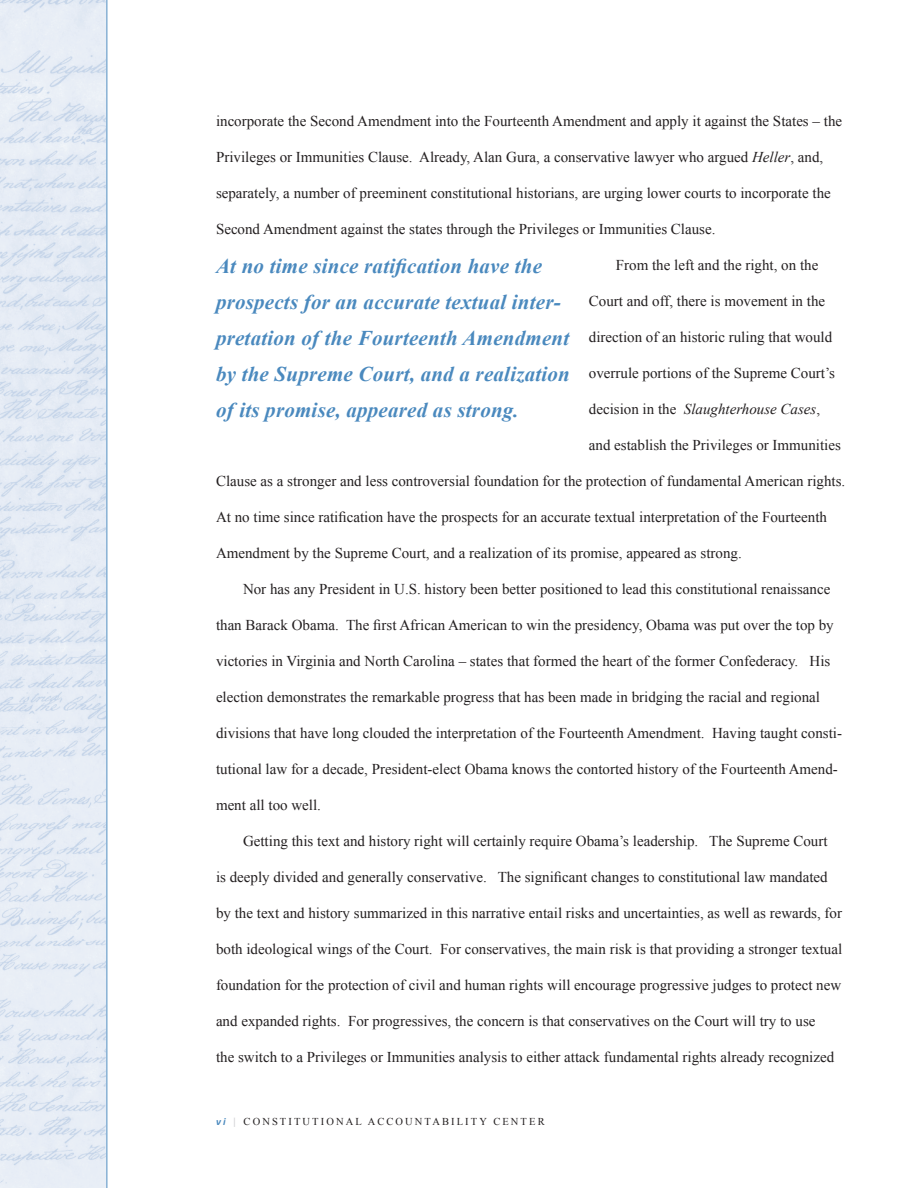
<style>
.page{position:relative;width:918px;height:1188px;background:#fff}
.page>*{position:absolute;margin:0;border:0;box-sizing:border-box;transform-origin:0 0}
.Pullquote{font:italic 700 21px/36px "Times New Roman";letter-spacing:.01em;color:#4a89be}
.Body_Copy{font:15px "Times New Roman";color:#231f20}
.Body_Copy-2{font:italic 15px "Times New Roman";color:#231f20}
.t1{font:10.5px "Times New Roman";letter-spacing:.2em;color:#231f20}
.s1{font-style:italic}
.s2{font-style:normal}
.s3{font-family:"Calibri";font-weight:700;font-style:italic;color:#4a89be}
.s4{font-family:"Calibri";color:#d1d2d4}
</style>
<div class="page">
<img style="left:0;top:0;width:106px;height:1188px">
<hr style="left:106px;top:0;width:1px;height:1188px;background:#4a89be">
<p class="Body_Copy" style="left:216px;top:111px;width:628px">incorporate the Second Amendment into the Fourteenth Amendment and apply it against the States – the</p>
<p class="Body_Copy" style="left:216px;top:147px;width:609px">Privileges or Immunities Clause. Already, Alan Gura, a conservative lawyer who argued <span class="s1">Heller</span>, and,</p>
<p class="Body_Copy" style="left:216px;top:183px;width:616px">separately, a number of preeminent constitutional historians, are urging lower courts to incorporate the</p>
<p class="Body_Copy" style="left:216px;top:219px;width:501px">Second Amendment against the states through the Privileges or Immunities Clause.</p>
<p class="Body_Copy" style="left:616px;top:255px;width:204px">From the left and the right, on the</p>
<p class="Body_Copy" style="left:589px;top:291px;width:238px">Court and off, there is movement in the</p>
<p class="Body_Copy" style="left:589px;top:327px;width:245px">direction of an historic ruling that would</p>
<p class="Body_Copy" style="left:589px;top:363px;width:248px">overrule portions of the Supreme Court’s</p>
<p class="Body_Copy-2" style="left:589px;top:399px;width:233px"><span class="s2">decision in the</span> Slaughterhouse Cases<span class="s2">,</span></p>
<p class="Body_Copy" style="left:589px;top:435px;width:254px">and establish the Privileges or Immunities</p>
<p class="Body_Copy" style="left:216px;top:471px;width:631px">Clause as a stronger and less controversial foundation for the protection of fundamental American rights.</p>
<p class="Body_Copy" style="left:216px;top:507px;width:613px">At no time since ratification have the prospects for an accurate textual interpretation of the Fourteenth</p>
<p class="Body_Copy" style="left:216px;top:543px;width:527px">Amendment by the Supreme Court, and a realization of its promise, appeared as strong.</p>
<p class="Body_Copy" style="left:243px;top:579px;width:589px">Nor has any President in U.S. history been better positioned to lead this constitutional renaissance</p>
<p class="Body_Copy" style="left:216px;top:615px;width:619px">than Barack Obama. The first African American to win the presidency, Obama was put over the top by</p>
<p class="Body_Copy" style="left:216px;top:651px;width:616px">victories in Virginia and North Carolina – states that formed the heart of the former Confederacy. His</p>
<p class="Body_Copy" style="left:216px;top:687px;width:606px">election demonstrates the remarkable progress that has been made in bridging the racial and regional</p>
<p class="Body_Copy" style="left:216px;top:723px;width:628px">divisions that have long clouded the interpretation of the Fourteenth Amendment. Having taught consti-</p>
<p class="Body_Copy" style="left:216px;top:759px;width:623px">tutional law for a decade, President-elect Obama knows the contorted history of the Fourteenth Amend-</p>
<p class="Body_Copy" style="left:216px;top:795px;width:106px">ment all too well.</p>
<p class="Body_Copy" style="left:243px;top:831px;width:586px">Getting this text and history right will certainly require Obama’s leadership. The Supreme Court</p>
<p class="Body_Copy" style="left:216px;top:867px;width:613px">is deeply divided and generally conservative. The significant changes to constitutional law mandated</p>
<p class="Body_Copy" style="left:216px;top:903px;width:628px">by the text and history summarized in this narrative entail risks and uncertainties, as well as rewards, for</p>
<p class="Body_Copy" style="left:216px;top:939px;width:628px">both ideological wings of the Court. For conservatives, the main risk is that providing a stronger textual</p>
<p class="Body_Copy" style="left:216px;top:975px;width:627px">foundation for the protection of civil and human rights will encourage progressive judges to protect new</p>
<p class="Body_Copy" style="left:216px;top:1011px;width:601px">and expanded rights. For progressives, the concern is that conservatives on the Court will try to use</p>
<p class="Body_Copy" style="left:216px;top:1047px;width:620px">the switch to a Privileges or Immunities analysis to either attack fundamental rights already recognized</p>
<p class="Pullquote" style="left:216px;top:247px;width:355px">At no time since ratification have the prospects for an accurate textual inter&shy;pretation of the Fourteenth Amendment by the Supreme Court, and a realization of its promise, appeared as strong.</p>
<p class="t1" style="left:216px;top:1114px;width:330px"><span class="s3">vi</span> <span class="s4">|</span> CONSTITUTIONAL ACCOUNTABILITY CENTER</p>
</div>
